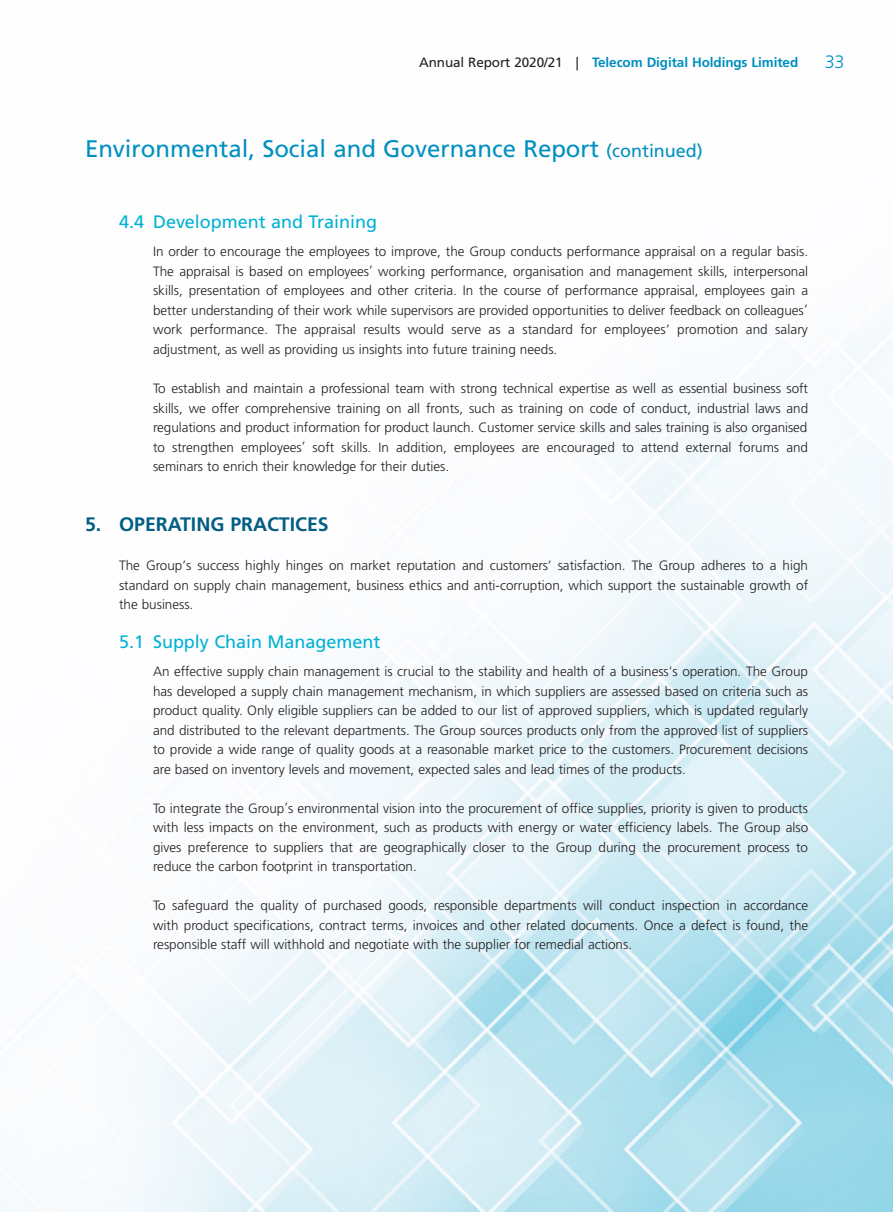
<style>
.page{position:relative;width:893px;height:1212px;background:#fff}
.page>*{position:absolute;margin:0;border:0;box-sizing:border-box;transform-origin:0 0}
.t1{font:24px "Frutiger LT Std";color:#0090c0}
.Heading_1{font:700 19.5px "Frutiger LT Std";color:#035e83}
.Heading_2{font:18px "Frutiger LT Std";color:#00b2d3}
.t2{font:300 18px "Frutiger LT Std";color:#0090c0}
.Body_Text{font:300 13.5px/19.5px "Frutiger LT Std";color:#231f20;text-align:justify}
.t3{font:700 13.5px "Frutiger LT Std";letter-spacing:-.005em;color:#0090c0}
.s1{font-weight:400;color:#231f20}
.s2{font-size:18px}
</style>
<div class="page">
<img style="left:0;top:319px;width:893px;height:893px">
<p class="t3" style="left:419px;top:54px;width:381px"><span class="s1">Annual Report 2020/21 |</span> Telecom Digital Holdings Limited</p>
<h3 class="t2" style="left:825px;top:51px;width:21px">33</h3>
<h1 class="t1" style="left:85px;top:135px;width:619px">Environmental, Social and Governance Report <span class="s2">(continued)</span></h1>
<p class="Heading_2" style="left:119px;top:212px;width:259px">4.4 Development and Training</p>
<p class="Body_Text" style="left:153px;top:242px;width:656px">In order to encourage the employees to improve, the Group conducts performance appraisal on a regular basis.<br>The appraisal is based on employees’ working performance, organisation and management skills, interpersonal skills, presentation of employees and other criteria. In the course of performance appraisal, employees gain a better understanding of their work while supervisors are provided opportunities to deliver feedback on colleagues’ work performance. The appraisal results would serve as a standard for employees’ promotion and salary adjustment, as well as providing us insights into future training needs.</p>
<p class="Body_Text" style="left:153px;top:379px;width:657px">To establish and maintain a professional team with strong technical expertise as well as essential business soft skills, we offer comprehensive training on all fronts, such as training on code of conduct, industrial laws and regulations and product information for product launch. Customer service skills and sales training is also organised to strengthen employees’ soft skills. In addition, employees are encouraged to attend external forums and seminars to enrich their knowledge for their duties.</p>
<p class="Heading_1" style="left:85px;top:513px;width:245px">5. OPERATING PRACTICES</p>
<p class="Body_Text" style="left:119px;top:556px;width:691px">The Group’s success highly hinges on market reputation and customers’ satisfaction. The Group adheres to a high standard on supply chain management, business ethics and anti-corruption, which support the sustainable growth of the business.</p>
<p class="Heading_2" style="left:119px;top:631px;width:263px">5.1 Supply Chain Management</p>
<p class="Body_Text" style="left:153px;top:662px;width:657px">An effective supply chain management is crucial to the stability and health of a business’s operation. The Group has developed a supply chain management mechanism, in which suppliers are assessed based on criteria such as product quality. Only eligible suppliers can be added to our list of approved suppliers, which is updated regularly and distributed to the relevant departments. The Group sources products only from the approved list of suppliers to provide a wide range of quality goods at a reasonable market price to the customers. Procurement decisions are based on inventory levels and movement, expected sales and lead times of the products.</p>
<p class="Body_Text" style="left:153px;top:798px;width:657px">To integrate the Group’s environmental vision into the procurement of office supplies, priority is given to products with less impacts on the environment, such as products with energy or water efficiency labels. The Group also gives preference to suppliers that are geographically closer to the Group during the procurement process to reduce the carbon footprint in transportation.</p>
<p class="Body_Text" style="left:153px;top:896px;width:657px">To safeguard the quality of purchased goods, responsible departments will conduct inspection in accordance with product specifications, contract terms, invoices and other related documents. Once a defect is found, the responsible staff will withhold and negotiate with the supplier for remedial actions.</p>
</div>
